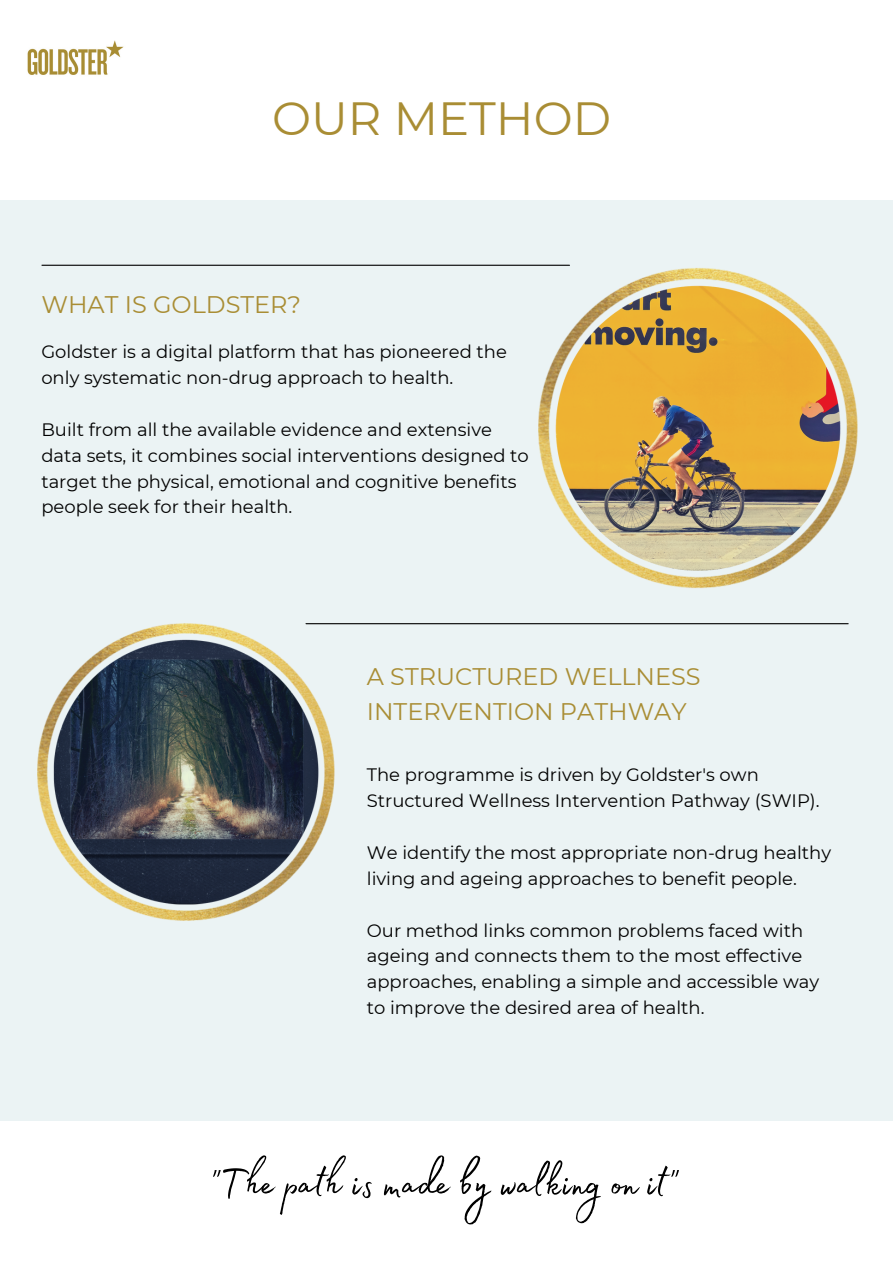
<style>
.page{position:relative;width:893px;height:1264px;background:#fff}
.page>*{position:absolute;margin:0;border:0;box-sizing:border-box;transform-origin:0 0}
.t1{font:51px "Madelyn Fill";color:#000}
.t2{font:46.5px "Montserrat";color:#a98d34}
.t3{font:24px/34.8px "Montserrat";color:#a98d34}
.t4{font:18px/25.8px "Montserrat";color:#000}
</style>
<div class="page">
<div style="left:0;top:200px;width:892px;height:920px;background:#ebf3f4"></div>
<img style="left:38px;top:623px;width:296px;height:297px">
<hr style="left:306px;top:623px;width:542px;height:1px;background:#000">
<hr style="left:42px;top:265px;width:527px;height:1px;background:#000">
<img style="left:539px;top:265px;width:318px;height:323px">
<img style="left:27px;top:40px;width:97px;height:35px">
<h2 class="t2" style="left:272px;top:90px;width:340px">OUR METHOD</h2>
<h3 class="t3" style="left:41px;top:287px;width:261px">WHAT IS GOLDSTER?</h3>
<p class="t4" style="left:41px;top:339px;width:467px">Goldster is a digital platform that has pioneered the only systematic non-drug approach to health.</p>
<p class="t4" style="left:41px;top:416px;width:489px">Built from all the available evidence and extensive data sets, it combines social interventions designed to target the physical, emotional and cognitive benefits people seek for their health.</p>
<h3 class="t3" style="left:367px;top:659px;width:335px">A STRUCTURED WELLNESS<br>INTERVENTION PATHWAY</h3>
<p class="t4" style="left:367px;top:762px;width:454px">The programme is driven by Goldster's own<br>Structured Wellness Intervention Pathway (SWIP).</p>
<p class="t4" style="left:367px;top:839px;width:466px">We identify the most appropriate non-drug healthy living and ageing approaches to benefit people.</p>
<p class="t4" style="left:367px;top:917px;width:454px">Our method links common problems faced with ageing and connects them to the most effective approaches, enabling a simple and accessible way to improve the desired area of health.</p>
<h1 class="t1" style="left:209px;top:1144px;width:470px">"The path is made by walking on it"</h1>
</div>
